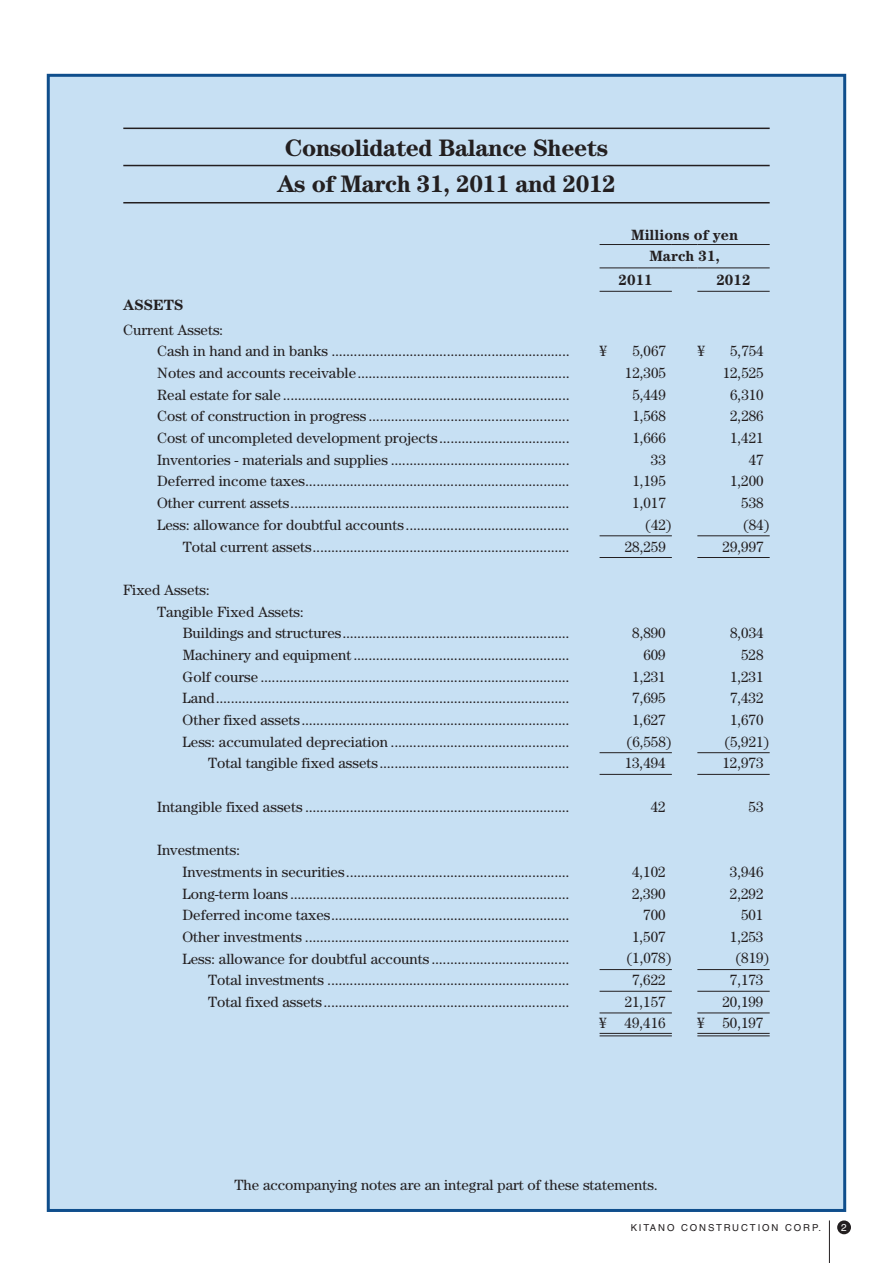
<style>
.page{position:relative;width:893px;height:1263px;background:#fff}
.page>*{position:absolute;margin:0;border:0;box-sizing:border-box;transform-origin:0 0}
.t1{font:700 23.85px/36.9px "Century Std";letter-spacing:-.02em;color:#231f20;text-align:center}
.t2{font:14.85px/21.8px "Century Std";color:#231f20}
.t3{font:700 14.85px/21.3px "Century Std";color:#231f20;text-align:center}
.t4{font:10.05px "Helvetica LT Std";color:#fff}
.t5{font:9.6px "Helvetica LT Std";letter-spacing:.2em;color:#231f20}
</style>
<div class="page">
<div style="left:47px;top:74px;width:799px;height:1138px;background:#c7e0f3;border:3px solid #0f4e8c"></div>
<div style="left:837px;top:1220px;width:14px;height:14px;background:#231f20;border-radius:50%"></div>
<hr style="left:829px;top:1220px;width:1px;height:43px;background:#231f20">
<hr style="left:123px;top:128px;width:647px;height:1px;background:#231f20">
<hr style="left:123px;top:165px;width:647px;height:1px;background:#231f20">
<hr style="left:123px;top:202px;width:647px;height:1px;background:#231f20">
<hr style="left:600px;top:244px;width:72px;height:1px;background:#231f20">
<svg style="left:672px;top:244px;width:25px;height:1px"></svg>
<hr style="left:697px;top:244px;width:73px;height:1px;background:#231f20">
<hr style="left:600px;top:535px;width:72px;height:1px;background:#231f20">
<hr style="left:600px;top:557px;width:72px;height:1px;background:#231f20">
<hr style="left:697px;top:535px;width:73px;height:1px;background:#231f20">
<hr style="left:697px;top:557px;width:73px;height:1px;background:#231f20">
<hr style="left:697px;top:752px;width:73px;height:1px;background:#231f20">
<hr style="left:697px;top:774px;width:73px;height:1px;background:#231f20">
<hr style="left:600px;top:752px;width:72px;height:1px;background:#231f20">
<hr style="left:600px;top:774px;width:72px;height:1px;background:#231f20">
<hr style="left:600px;top:969px;width:72px;height:1px;background:#231f20">
<hr style="left:600px;top:991px;width:72px;height:1px;background:#231f20">
<hr style="left:600px;top:1013px;width:72px;height:1px;background:#231f20">
<hr style="left:600px;top:1033px;width:72px;height:1px;background:#231f20">
<hr style="left:600px;top:1035px;width:72px;height:1px;background:#231f20">
<hr style="left:697px;top:969px;width:73px;height:1px;background:#231f20">
<hr style="left:697px;top:991px;width:73px;height:1px;background:#231f20">
<hr style="left:697px;top:1013px;width:73px;height:1px;background:#231f20">
<hr style="left:697px;top:1033px;width:73px;height:1px;background:#231f20">
<hr style="left:697px;top:1035px;width:73px;height:1px;background:#231f20">
<hr style="left:600px;top:268px;width:72px;height:1px;background:#231f20">
<svg style="left:672px;top:268px;width:25px;height:1px"></svg>
<hr style="left:697px;top:268px;width:73px;height:1px;background:#231f20">
<hr style="left:600px;top:291px;width:72px;height:1px;background:#231f20">
<hr style="left:697px;top:291px;width:73px;height:1px;background:#231f20">
<h1 class="t1" style="left:277px;top:129px;width:340px">Consolidated Balance Sheets<br>As of March 31, 2011 and 2012</h1>
<p class="t3" style="left:123px;top:294px;width:62px">ASSETS</p>
<p class="t2" style="left:157px;top:318px;width:414px;text-indent:-34px">Current Assets:<br>Cash in hand and in banks ................................................................</p>
<p class="t3" style="left:631px;top:224px;width:108px">Millions of yen<br>March 31,</p>
<p class="t3" style="left:619px;top:269px;width:36px">2011</p>
<p class="t3" style="left:716px;top:269px;width:36px">2012</p>
<p class="t2" style="left:600px;top:340px;width:9px">¥</p>
<p class="t2" style="left:632px;top:340px;width:35px">5,067</p>
<p class="t2" style="left:697px;top:340px;width:9px">¥</p>
<p class="t2" style="left:730px;top:340px;width:35px">5,754</p>
<p class="t2" style="left:157px;top:362px;width:414px">Notes and accounts receivable.........................................................</p>
<p class="t2" style="left:625px;top:362px;width:42px">12,305</p>
<p class="t2" style="left:723px;top:362px;width:42px">12,525</p>
<p class="t2" style="left:157px;top:383px;width:414px">Real estate for sale .............................................................................</p>
<p class="t2" style="left:632px;top:383px;width:35px">5,449</p>
<p class="t2" style="left:730px;top:383px;width:35px">6,310</p>
<p class="t2" style="left:157px;top:405px;width:414px">Cost of construction in progress ......................................................</p>
<p class="t2" style="left:632px;top:405px;width:35px">1,568</p>
<p class="t2" style="left:730px;top:405px;width:35px">2,286</p>
<p class="t2" style="left:157px;top:427px;width:414px">Cost of uncompleted development projects ...................................</p>
<p class="t2" style="left:632px;top:427px;width:35px">1,666</p>
<p class="t2" style="left:730px;top:427px;width:35px">1,421</p>
<p class="t2" style="left:157px;top:449px;width:414px">Inventories - materials and supplies ................................................</p>
<p class="t2" style="left:651px;top:449px;width:16px">33</p>
<p class="t2" style="left:749px;top:449px;width:16px">47</p>
<p class="t2" style="left:157px;top:470px;width:414px">Deferred income taxes.......................................................................</p>
<p class="t2" style="left:632px;top:470px;width:35px">1,195</p>
<p class="t2" style="left:730px;top:470px;width:35px">1,200</p>
<p class="t2" style="left:157px;top:492px;width:414px">Other current assets...........................................................................</p>
<p class="t2" style="left:632px;top:492px;width:35px">1,017</p>
<p class="t2" style="left:741px;top:492px;width:24px">538</p>
<p class="t2" style="left:157px;top:514px;width:414px">Less: allowance for doubtful accounts ............................................</p>
<p class="t2" style="left:645px;top:513px;width:28px">(42)</p>
<p class="t2" style="left:743px;top:513px;width:28px">(84)</p>
<p class="t2" style="left:183px;top:535px;width:388px">Total current assets.....................................................................</p>
<p class="t2" style="left:625px;top:535px;width:42px">28,259</p>
<p class="t2" style="left:723px;top:535px;width:42px">29,997</p>
<p class="t2" style="left:123px;top:579px;width:88px">Fixed Assets:</p>
<p class="t2" style="left:157px;top:600px;width:148px">Tangible Fixed Assets:</p>
<p class="t2" style="left:183px;top:622px;width:388px">Buildings and structures.............................................................</p>
<p class="t2" style="left:632px;top:622px;width:35px">8,890</p>
<p class="t2" style="left:730px;top:622px;width:35px">8,034</p>
<p class="t2" style="left:183px;top:644px;width:388px">Machinery and equipment ..........................................................</p>
<p class="t2" style="left:643px;top:644px;width:24px">609</p>
<p class="t2" style="left:741px;top:644px;width:24px">528</p>
<p class="t2" style="left:183px;top:665px;width:388px">Golf course ...................................................................................</p>
<p class="t2" style="left:632px;top:665px;width:35px">1,231</p>
<p class="t2" style="left:730px;top:665px;width:35px">1,231</p>
<p class="t2" style="left:183px;top:687px;width:388px">Land...............................................................................................</p>
<p class="t2" style="left:632px;top:687px;width:35px">7,695</p>
<p class="t2" style="left:730px;top:687px;width:35px">7,432</p>
<p class="t2" style="left:183px;top:709px;width:388px">Other fixed assets ........................................................................</p>
<p class="t2" style="left:632px;top:709px;width:35px">1,627</p>
<p class="t2" style="left:730px;top:709px;width:35px">1,670</p>
<p class="t2" style="left:183px;top:730px;width:388px">Less: accumulated depreciation ................................................</p>
<p class="t2" style="left:627px;top:730px;width:47px">(6,558)</p>
<p class="t2" style="left:724px;top:730px;width:47px">(5,921)</p>
<p class="t2" style="left:208px;top:752px;width:363px">Total tangible fixed assets ...................................................</p>
<p class="t2" style="left:625px;top:752px;width:42px">13,494</p>
<p class="t2" style="left:722px;top:752px;width:42px">12,973</p>
<p class="t2" style="left:157px;top:795px;width:414px">Intangible fixed assets .......................................................................</p>
<p class="t2" style="left:651px;top:795px;width:16px">42</p>
<p class="t2" style="left:749px;top:795px;width:16px">53</p>
<p class="t2" style="left:183px;top:839px;width:388px;text-indent:-26px">Investments:<br>Investments in securities ............................................................</p>
<p class="t2" style="left:632px;top:861px;width:35px">4,102</p>
<p class="t2" style="left:730px;top:861px;width:35px">3,946</p>
<p class="t2" style="left:183px;top:882px;width:388px">Long-term loans ...........................................................................</p>
<p class="t2" style="left:632px;top:882px;width:35px">2,390</p>
<p class="t2" style="left:730px;top:882px;width:35px">2,292</p>
<p class="t2" style="left:183px;top:904px;width:388px">Deferred income taxes................................................................</p>
<p class="t2" style="left:643px;top:904px;width:24px">700</p>
<p class="t2" style="left:741px;top:904px;width:24px">501</p>
<p class="t2" style="left:183px;top:926px;width:388px">Other investments .......................................................................</p>
<p class="t2" style="left:632px;top:926px;width:35px">1,507</p>
<p class="t2" style="left:730px;top:926px;width:35px">1,253</p>
<p class="t2" style="left:183px;top:947px;width:388px">Less: allowance for doubtful accounts .....................................</p>
<p class="t2" style="left:626px;top:947px;width:47px">(1,078)</p>
<p class="t2" style="left:735px;top:947px;width:35px">(819)</p>
<p class="t2" style="left:208px;top:969px;width:363px">Total investments .................................................................</p>
<p class="t2" style="left:632px;top:969px;width:35px">7,622</p>
<p class="t2" style="left:730px;top:969px;width:35px">7,173</p>
<p class="t2" style="left:208px;top:991px;width:363px">Total fixed assets ..................................................................</p>
<p class="t2" style="left:625px;top:991px;width:42px">21,157</p>
<p class="t2" style="left:722px;top:991px;width:42px">20,199</p>
<p class="t2" style="left:599px;top:1012px;width:68px">¥ 49,416</p>
<p class="t2" style="left:697px;top:1012px;width:68px">¥ 50,197</p>
<p class="t2" style="left:234px;top:1174px;width:425px">The accompanying notes are an integral part of these statements.</p>
<p class="t5" style="left:631px;top:1221px;width:192px">KITANO CONSTRUCTION CORP.</p>
<p class="t4" style="left:841px;top:1221px;width:7px">2</p>
</div>
